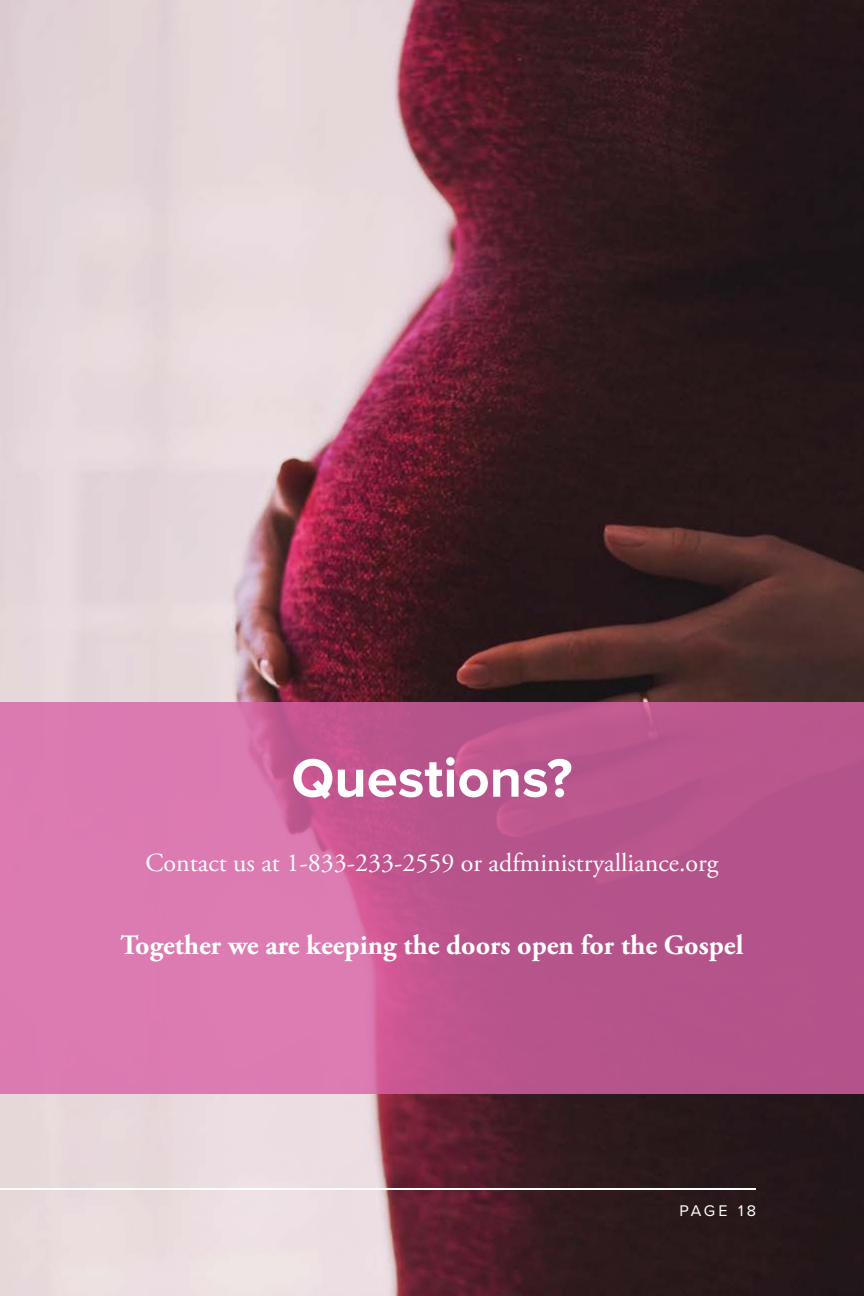
<style>
.page{position:relative;width:864px;height:1296px;background:#fff}
.page>*{position:absolute;margin:0;border:0;box-sizing:border-box;transform-origin:0 0}
.t1{font:700 56px "Proxima Nova";color:#fff}
.t2{font:700 28px "Adobe Garamond Pro";color:#fff}
.t3{font:26px "Adobe Garamond Pro";color:#fff}
.t4{font:16px "Proxima Nova";letter-spacing:.18em;color:#fff}
</style>
<div class="page">
<img style="left:0;top:0;width:864px;height:1296px">
<hr style="left:0;top:1188px;width:756px;height:2px;background:#fff">
<svg style="left:0;top:702px;width:864px;height:392px;background:#c7639b"></svg>
<h1 class="t1" style="left:291px;top:736px;width:283px">Questions?</h1>
<p class="t3" style="left:145px;top:847px;width:575px">Contact us at 1-833-233-2559 or adfministryalliance.org</p>
<p class="t2" style="left:121px;top:928px;width:624px">Together we are keeping the doors open for the Gospel</p>
<p class="t4" style="left:679px;top:1199px;width:78px">PAGE 18</p>
</div>
